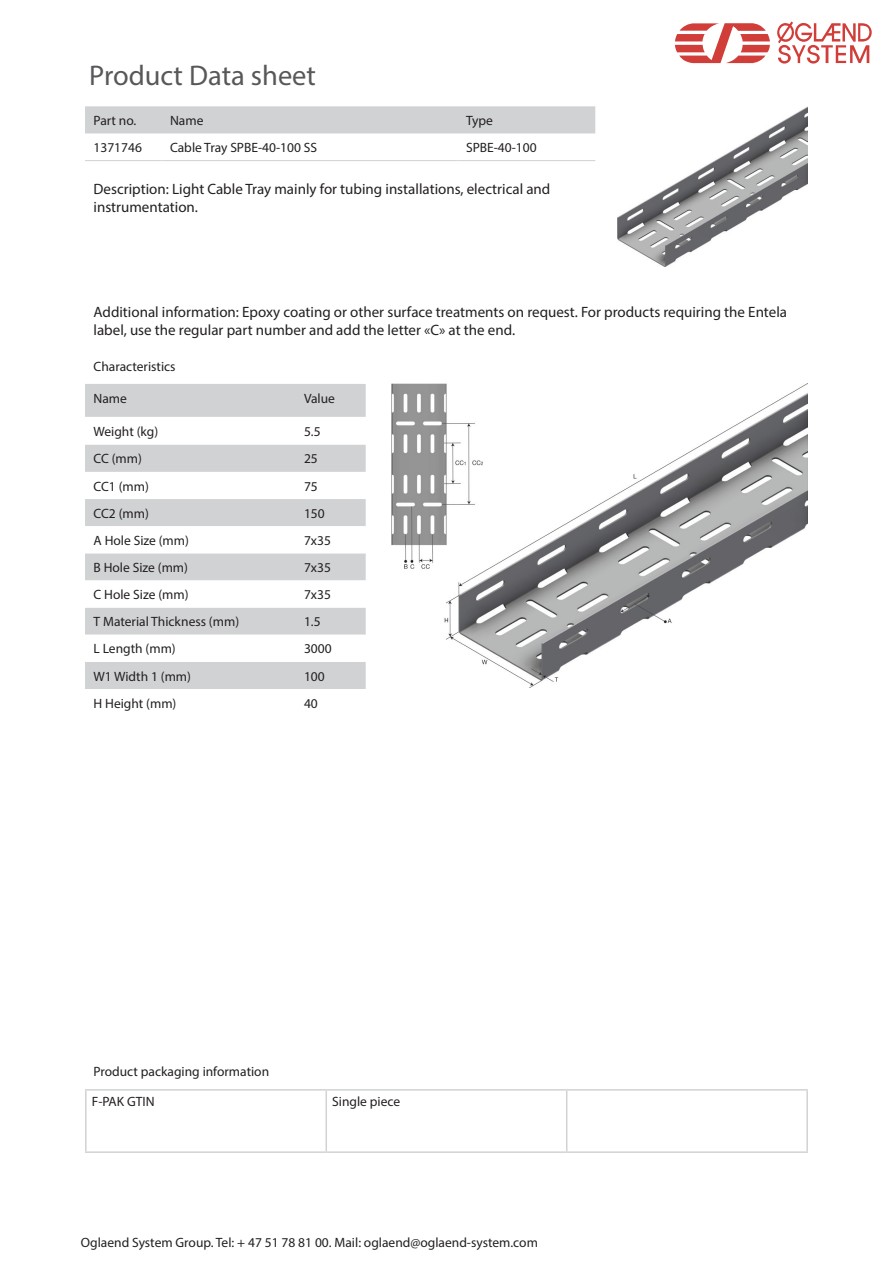
<style>
.page{position:relative;width:893px;height:1263px;background:#fff}
.page>*{position:absolute;margin:0;border:0;box-sizing:border-box;transform-origin:0 0}
.t1{font:28.5px "Myriad Pro";color:#57585a}
.t2{font:15px/18px "Myriad Pro";color:#231f20}
.t3{font:13.5px/29.5px "Myriad Pro";color:#231f20}
</style>
<div class="page">
<svg style="left:675px;top:23px;width:95px;height:40px"></svg>
<svg style="left:777px;top:21px;width:95px;height:43px"></svg>
<div style="left:85px;top:106px;width:510px;height:27px;background:#d1d2d4"></div>
<hr style="left:85px;top:160px;width:77px;height:1px;background:#d1d2d4">
<hr style="left:162px;top:160px;width:296px;height:1px;background:#d1d2d4">
<hr style="left:458px;top:160px;width:137px;height:1px;background:#d1d2d4">
<img style="left:617px;top:107px;width:191px;height:159px">
<img style="left:391px;top:384px;width:416px;height:303px">
<div style="left:85px;top:384px;width:281px;height:33px;background:#d1d2d4"></div>
<div style="left:85px;top:445px;width:281px;height:27px;background:#d1d2d4"></div>
<svg style="left:85px;top:499px;width:281px;height:190px;fill:#d1d2d4"></svg>
<hr style="left:85px;top:1089px;width:241px;height:1px;background:#d1d2d4">
<hr style="left:85px;top:1090px;width:2px;height:61px;background:#d1d2d4">
<hr style="left:326px;top:1089px;width:241px;height:1px;background:#d1d2d4">
<hr style="left:325px;top:1090px;width:2px;height:61px;background:#d1d2d4">
<hr style="left:567px;top:1089px;width:241px;height:1px;background:#d1d2d4">
<hr style="left:566px;top:1090px;width:1px;height:61px;background:#d1d2d4">
<hr style="left:806px;top:1090px;width:2px;height:61px;background:#d1d2d4">
<hr style="left:85px;top:1151px;width:241px;height:2px;background:#d1d2d4">
<hr style="left:326px;top:1151px;width:241px;height:2px;background:#d1d2d4">
<hr style="left:567px;top:1151px;width:241px;height:2px;background:#d1d2d4">
<h1 class="t1" style="left:89px;top:58px;width:228px">Product Data sheet</h1>
<p class="t3" style="left:94px;top:105px;width:44px">Part no.</p>
<p class="t3" style="left:170px;top:105px;width:35px">Name</p>
<p class="t3" style="left:466px;top:105px;width:28px">Type</p>
<p class="t3" style="left:94px;top:133px;width:50px">1371746</p>
<p class="t3" style="left:170px;top:133px;width:149px">Cable Tray SPBE-40-100 SS</p>
<p class="t3" style="left:466px;top:133px;width:72px">SPBE-40-100</p>
<p class="t2" style="left:94px;top:180px;width:458px">Description: Light Cable Tray mainly for tubing installations, electrical and instrumentation.</p>
<p class="t2" style="left:94px;top:303px;width:695px">Additional information: Epoxy coating or other surface treatments on request. For products requiring the Entela label, use the regular part number and add the letter «C» at the end.</p>
<p class="t3" style="left:94px;top:352px;width:84px">Characteristics</p>
<p class="t3" style="left:94px;top:383px;width:35px">Name</p>
<p class="t3" style="left:304px;top:383px;width:32px">Value</p>
<p class="t3" style="left:94px;top:417px;width:66px">Weight (kg)</p>
<p class="t3" style="left:304px;top:417px;width:18px">5.5</p>
<p class="t3" style="left:94px;top:444px;width:50px">CC (mm)</p>
<p class="t3" style="left:304px;top:444px;width:15px">25</p>
<p class="t3" style="left:94px;top:471px;width:57px">CC1 (mm)</p>
<p class="t3" style="left:304px;top:471px;width:15px">75</p>
<p class="t3" style="left:94px;top:498px;width:57px">CC2 (mm)</p>
<p class="t3" style="left:304px;top:498px;width:22px">150</p>
<p class="t3" style="left:94px;top:525px;width:97px">A Hole Size (mm)</p>
<p class="t3" style="left:304px;top:525px;width:29px">7x35</p>
<p class="t3" style="left:94px;top:552px;width:96px">B Hole Size (mm)</p>
<p class="t3" style="left:304px;top:552px;width:29px">7x35</p>
<p class="t3" style="left:94px;top:580px;width:97px">C Hole Size (mm)</p>
<p class="t3" style="left:304px;top:580px;width:29px">7x35</p>
<p class="t3" style="left:94px;top:607px;width:147px">T Material Thickness (mm)</p>
<p class="t3" style="left:304px;top:607px;width:18px">1.5</p>
<p class="t3" style="left:94px;top:634px;width:84px">L Length (mm)</p>
<p class="t3" style="left:304px;top:634px;width:29px">3000</p>
<p class="t3" style="left:94px;top:661px;width:99px">W1 Width 1 (mm)</p>
<p class="t3" style="left:304px;top:661px;width:22px">100</p>
<p class="t3" style="left:94px;top:688px;width:84px">H Height (mm)</p>
<p class="t3" style="left:304px;top:688px;width:15px">40</p>
<p class="t3" style="left:92px;top:1057px;width:179px">Product packaging information<br>F-PAK GTIN</p>
<p class="t3" style="left:332px;top:1086px;width:69px">Single piece</p>
<p class="t3" style="left:81px;top:1227px;width:459px">Oglaend System Group. Tel: + 47 51 78 81 00. Mail: oglaend@oglaend-system.com</p>
</div>
